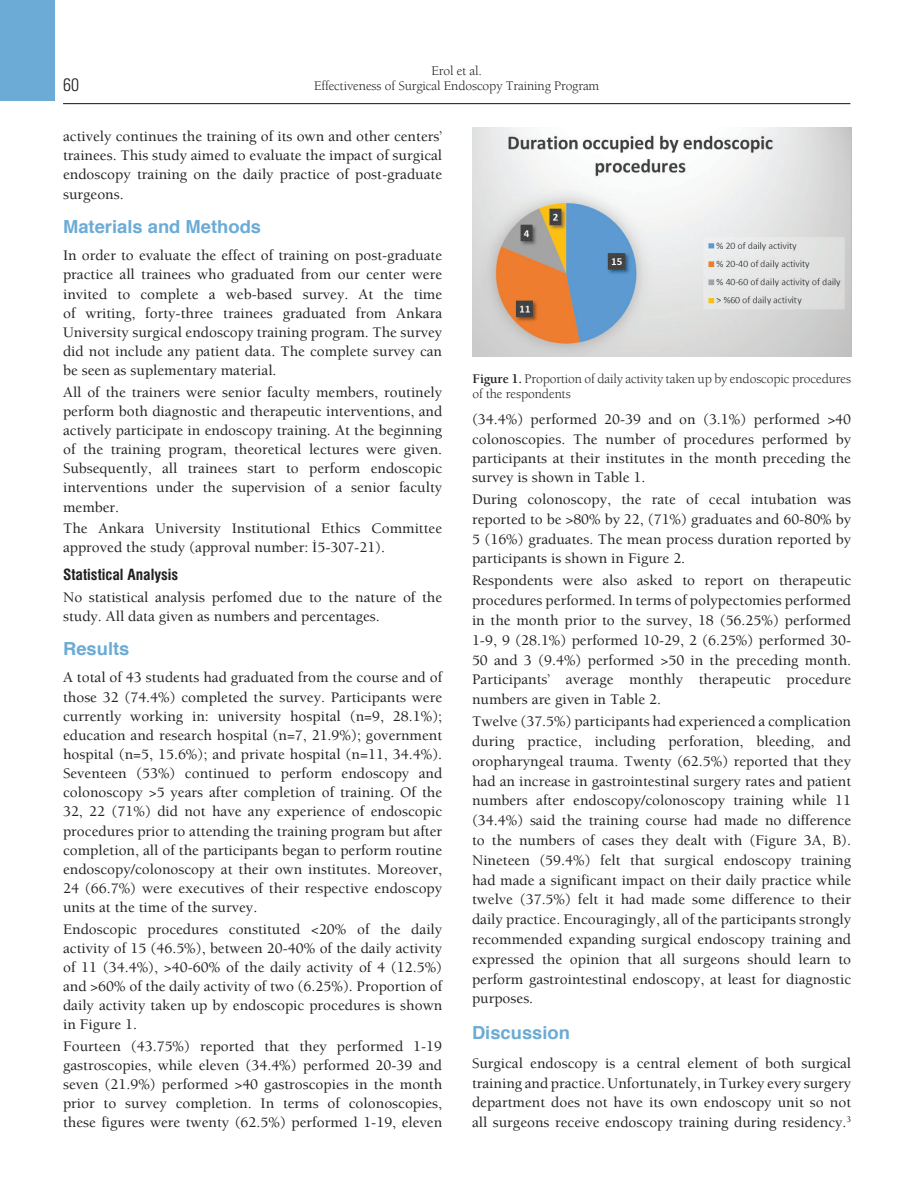
<style>
.page{position:relative;width:915px;height:1191px;background:#fff}
.page>*{position:absolute;margin:0;border:0;box-sizing:border-box;transform-origin:0 0}
.t1{font:700 18px "Helvetica";color:#6babd5}
.t2{font:18px "Univers Cond Light Tr";color:#231f20}
.t3{font:500 15px/19.2px "Berkeley";color:#231f20;text-align:justify}
.t4{font:15px "Swiss Condensed Bold Tr";color:#231f20}
.t5{font:13.5px/15px "Berkeley";letter-spacing:-.01em;color:#231f20}
.s1{font-weight:700}
</style>
<div class="page">
<hr style="left:63px;top:103px;width:787px;height:1px;background:#231f20">
<div style="left:0;top:0;width:55px;height:101px;background:#6babd5"></div>
<img style="left:472px;top:128px;width:379px;height:229px">
<p class="t5" style="left:431px;top:63px;width:52px">Erol et al.</p>
<p class="t2" style="left:63px;top:74px;width:17px">60</p>
<p class="t3" style="left:63px;top:126px;width:380px">actively continues the training of its own and other centers’ trainees. This study aimed to evaluate the impact of surgical endoscopy training on the daily practice of post-graduate surgeons.</p>
<p class="t1" style="left:63px;top:212px;width:199px">Materials and Methods</p>
<p class="t3" style="left:63px;top:246px;width:380px">In order to evaluate the effect of training on post-graduate practice all trainees who graduated from our center were invited to complete a web-based survey. At the time of writing, forty-three trainees graduated from Ankara University surgical endoscopy training program. The survey did not include any patient data. The complete survey can be seen as suplementary material.</p>
<p class="t3" style="left:63px;top:382px;width:380px">All of the trainers were senior faculty members, routinely perform both diagnostic and therapeutic interventions, and actively participate in endoscopy training. At the beginning of the training program, theoretical lectures were given.<br>Subsequently, all trainees start to perform endoscopic interventions under the supervision of a senior faculty member.</p>
<p class="t3" style="left:63px;top:518px;width:380px">The Ankara University Institutional Ethics Committee approved the study (approval number: İ5-307-21).</p>
<p class="t4" style="left:63px;top:566px;width:117px">Statistical Analysis</p>
<p class="t3" style="left:63px;top:587px;width:380px">No statistical analysis perfomed due to the nature of the study. All data given as numbers and percentages.</p>
<p class="t1" style="left:63px;top:634px;width:68px">Results</p>
<p class="t3" style="left:63px;top:668px;width:380px">A total of 43 students had graduated from the course and of those 32 (74.4%) completed the survey. Participants were currently working in: university hospital (n=9, 28.1%); education and research hospital (n=7, 21.9%); government hospital (n=5, 15.6%); and private hospital (n=11, 34.4%).<br>Seventeen (53%) continued to perform endoscopy and colonoscopy &gt;5 years after completion of training. Of the 32, 22 (71%) did not have any experience of endoscopic procedures prior to attending the training program but after completion, all of the participants began to perform routine endoscopy/colonoscopy at their own institutes. Moreover, 24 (66.7%) were executives of their respective endoscopy units at the time of the survey.</p>
<p class="t3" style="left:63px;top:919px;width:380px">Endoscopic procedures constituted &lt;20% of the daily activity of 15 (46.5%), between 20-40% of the daily activity of 11 (34.4%), &gt;40-60% of the daily activity of 4 (12.5%) and &gt;60% of the daily activity of two (6.25%). Proportion of daily activity taken up by endoscopic procedures is shown in Figure 1.</p>
<p class="t3" style="left:63px;top:1036px;width:380px">Fourteen (43.75%) reported that they performed 1-19 gastroscopies, while eleven (34.4%) performed 20-39 and seven (21.9%) performed &gt;40 gastroscopies in the month prior to survey completion. In terms of colonoscopies, these figures were twenty (62.5%) performed 1-19, eleven</p>
<p class="t5" style="left:314px;top:78px;width:287px">Effectiveness of Surgical Endoscopy Training Program</p>
<p class="t5" style="left:472px;top:371px;width:380px"><span class="s1">Figure 1.</span> Proportion of daily activity taken up by endoscopic procedures of the respondents</p>
<p class="t3" style="left:472px;top:410px;width:380px">(34.4%) performed 20-39 and on (3.1%) performed &gt;40 colonoscopies. The number of procedures performed by participants at their institutes in the month preceding the survey is shown in Table 1.</p>
<p class="t3" style="left:472px;top:489px;width:380px;line-height:19.8px">During colonoscopy, the rate of cecal intubation was reported to be &gt;80% by 22, (71%) graduates and 60-80% by 5 (16%) graduates. The mean process duration reported by participants is shown in Figure 2.</p>
<p class="t3" style="left:472px;top:570px;width:380px;line-height:19.8px">Respondents were also asked to report on therapeutic procedures performed. In terms of polypectomies performed in the month prior to the survey, 18 (56.25%) performed 1-9, 9 (28.1%) performed 10-29, 2 (6.25%) performed 30- 50 and 3 (9.4%) performed &gt;50 in the preceding month.<br>Participants’ average monthly therapeutic procedure numbers are given in Table 2.</p>
<p class="t3" style="left:472px;top:711px;width:380px;line-height:19.8px">Twelve (37.5%) participants had experienced a complication during practice, including perforation, bleeding, and oropharyngeal trauma. Twenty (62.5%) reported that they had an increase in gastrointestinal surgery rates and patient numbers after endoscopy/colonoscopy training while 11 (34.4%) said the training course had made no difference to the numbers of cases they dealt with (Figure 3A, B).<br>Nineteen (59.4%) felt that surgical endoscopy training had made a significant impact on their daily practice while twelve (37.5%) felt it had made some difference to their daily practice. Encouragingly, all of the participants strongly recommended expanding surgical endoscopy training and expressed the opinion that all surgeons should learn to perform gastrointestinal endoscopy, at least for diagnostic purposes.</p>
<p class="t1" style="left:472px;top:1018px;width:99px">Discussion</p>
<p class="t3" style="left:472px;top:1053px;width:380px;line-height:19.8px">Surgical endoscopy is a central element of both surgical training and practice. Unfortunately, in Turkey every surgery department does not have its own endoscopy unit so not all surgeons receive endoscopy training during residency.<sup>3</sup></p>
</div>
